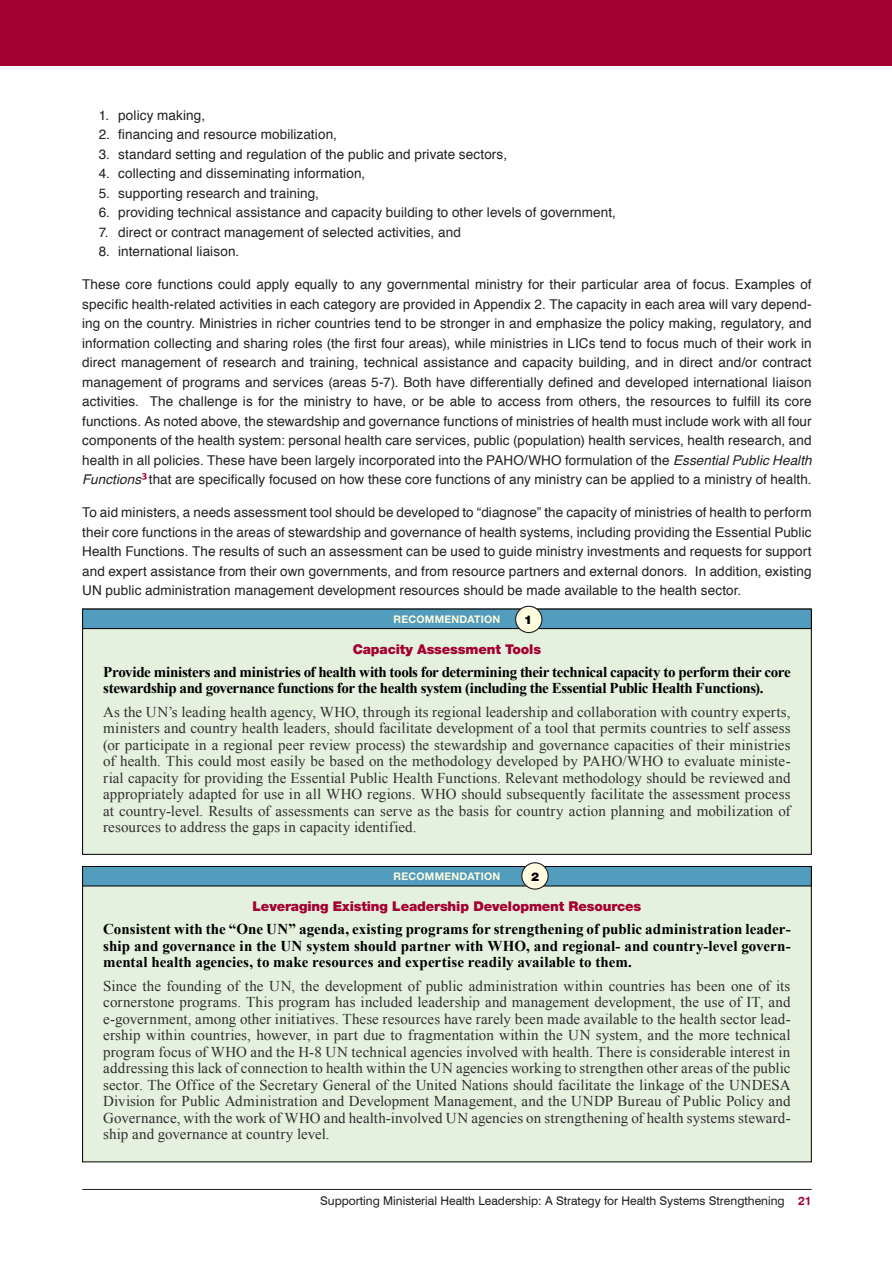
<style>
.page{position:relative;width:892px;height:1270px;background:#fff}
.page>*{position:absolute;margin:0;border:0;box-sizing:border-box;transform-origin:0 0}
.Recomendations_Body{font:15px/16.5px "Times New Roman";letter-spacing:.005em;color:#312f30;text-align:justify}
.Recommendations_Sub{font:700 15px/16.5px "Times New Roman";letter-spacing:-.02em;color:#000}
.Body{font:13.5px/19.5px "Helvetica";letter-spacing:.01em;color:#231f20;text-align:justify}
.Reccomendations_Head{font:900 13.5px "Helvetica Neue LT";letter-spacing:-.01em;color:#a40133}
.t1{font:12px "Swiss 721 BT";color:#231f20}
.Body-2{font:900 12px "Helvetica Neue LT";color:#000}
.t2{font:700 10.5px "Helvetica Neue LT";letter-spacing:.025em;color:#fffce0}
.s1{font-style:italic}
.s2{font-family:"Myriad Pro";font-weight:600;font-size:16.5px;color:#a40133}
.s3{font-weight:700;color:#a40133}
</style>
<div class="page">
<div style="left:0;top:0;width:891px;height:66px;background:#a40133"></div>
<hr style="left:82px;top:1189px;width:729px;height:1px;background:#231f20">
<div style="left:83px;top:609px;width:728px;height:245px;background:#e4f1de"></div>
<div style="left:83px;top:609px;width:728px;height:20px;background:#529cbe"></div>
<div style="left:82px;top:609px;width:729px;height:20px;border:1px solid #000"></div>
<div style="left:515px;top:606px;width:27px;height:27px;background:#fffce0;border-radius:50%"></div>
<div style="left:515px;top:606px;width:27px;height:27px;border:1px solid #231f20;border-radius:50%"></div>
<div style="left:83px;top:866px;width:728px;height:296px;background:#e4f1de"></div>
<div style="left:83px;top:866px;width:728px;height:20px;background:#529cbe"></div>
<div style="left:82px;top:866px;width:729px;height:20px;border:1px solid #000"></div>
<div style="left:521px;top:863px;width:27px;height:26px;background:#fffce0;border-radius:50%"></div>
<div style="left:521px;top:862px;width:27px;height:28px;border:1px solid #231f20;border-radius:50%"></div>
<p class="Body" style="left:99px;top:106px;width:108px">1. policy making,</p>
<p class="Body" style="left:99px;top:125px;width:240px">2. financing and resource mobilization,</p>
<p class="Body" style="left:99px;top:145px;width:410px">3. standard setting and regulation of the public and private sectors,</p>
<p class="Body" style="left:99px;top:164px;width:268px">4. collecting and disseminating information,</p>
<p class="Body" style="left:99px;top:184px;width:222px">5. supporting research and training,</p>
<p class="Body" style="left:99px;top:203px;width:518px">6. providing technical assistance and capacity building to other levels of government,</p>
<p class="Body" style="left:99px;top:223px;width:363px">7. direct or contract management of selected activities, and</p>
<p class="Body" style="left:99px;top:242px;width:142px">8. international liaison.</p>
<p class="Body" style="left:82px;top:275px;width:730px">These core functions could apply equally to any governmental ministry for their particular area of focus. Examples of specific health-related activities in each category are provided in Appendix 2. The capacity in each area will vary depend&shy;ing on the country. Ministries in richer countries tend to be stronger in and emphasize the policy making, regulatory, and information collecting and sharing roles (the first four areas), while ministries in LICs tend to focus much of their work in direct management of research and training, technical assistance and capacity building, and in direct and/or contract management of programs and services (areas 5-7). Both have differentially defined and developed international liaison activities. The challenge is for the ministry to have, or be able to access from others, the resources to fulfill its core functions. As noted above, the stewardship and governance functions of ministries of health must include work with all four components of the health system: personal health care services, public (population) health services, health research, and health in all policies. These have been largely incorporated into the PAHO/WHO formulation of the <span class="s1">Essential Public Health Functions</span><span class="s2">3</span> that are specifically focused on how these core functions of any ministry can be applied to a ministry of health.</p>
<p class="Body" style="left:82px;top:503px;width:730px">To aid ministers, a needs assessment tool should be developed to “diagnose” the capacity of ministries of health to perform their core functions in the areas of stewardship and governance of health systems, including providing the Essential Public Health Functions. The results of such an assessment can be used to guide ministry investments and requests for support and expert assistance from their own governments, and from resource partners and external donors. In addition, existing UN public administration management development resources should be made available to the health sector.</p>
<p class="t2" style="left:393px;top:613px;width:108px">RECOMMENDATION</p>
<p class="Body-2" style="left:524px;top:613px;width:10px">1</p>
<p class="Reccomendations_Head" style="left:353px;top:641px;width:190px">Capacity Assessment Tools</p>
<p class="Recommendations_Sub" style="left:103px;top:663px;width:688px">Provide ministers and ministries of health with tools for determining their technical capacity to perform their core stewardship and governance functions for the health system (including the Essential Public Health Functions).</p>
<p class="Recomendations_Body" style="left:103px;top:703px;width:688px">As the UN’s leading health agency, WHO, through its regional leadership and collaboration with country experts, ministers and country health leaders, should facilitate development of a tool that permits countries to self assess (or participate in a regional peer review process) the stewardship and governance capacities of their ministries of health. This could most easily be based on the methodology developed by PAHO/WHO to evaluate ministe&shy;rial capacity for providing the Essential Public Health Functions. Relevant methodology should be reviewed and appropriately adapted for use in all WHO regions. WHO should subsequently facilitate the assessment process at country-level. Results of assessments can serve as the basis for country action planning and mobilization of resources to address the gaps in capacity identified.</p>
<p class="t2" style="left:393px;top:870px;width:108px">RECOMMENDATION</p>
<p class="Body-2" style="left:531px;top:869px;width:10px">2</p>
<p class="Reccomendations_Head" style="left:252px;top:898px;width:390px">Leveraging Existing Leadership Development Resources</p>
<p class="Recommendations_Sub" style="left:103px;top:921px;width:688px;text-align:justify">Consistent with the “One UN” agenda, existing programs for strengthening of public administration leader&shy;ship and governance in the UN system should partner with WHO, and regional- and country-level govern&shy;mental health agencies, to make resources and expertise readily available to them.</p>
<p class="Recomendations_Body" style="left:103px;top:977px;width:688px">Since the founding of the UN, the development of public administration within countries has been one of its cornerstone programs. This program has included leadership and management development, the use of IT, and e-government, among other initiatives. These resources have rarely been made available to the health sector lead&shy;ership within countries, however, in part due to fragmentation within the UN system, and the more technical program focus of WHO and the H-8 UN technical agencies involved with health. There is considerable interest in addressing this lack of connection to health within the UN agencies working to strengthen other areas of the public sector. The Office of the Secretary General of the United Nations should facilitate the linkage of the UNDESA Division for Public Administration and Development Management, and the UNDP Bureau of Public Policy and Governance, with the work of WHO and health-involved UN agencies on strengthening of health systems steward&shy;ship and governance at country level.</p>
<p class="t1" style="left:320px;top:1193px;width:493px">Supporting Ministerial Health Leadership: A Strategy for Health Systems Strengthening <span class="s3">21</span></p>
</div>
